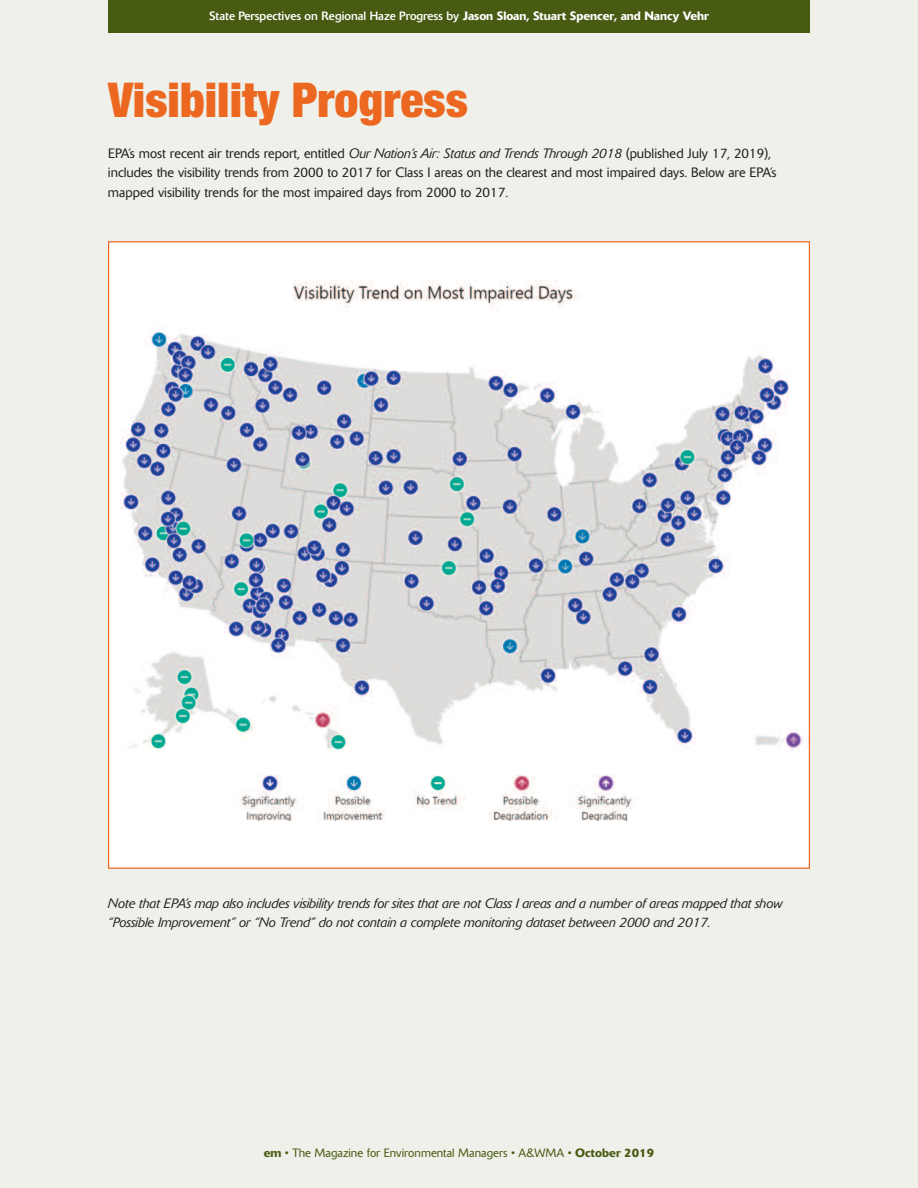
<style>
.page{position:relative;width:918px;height:1188px;background:#eff0ea}
.page>*{position:absolute;margin:0;border:0;box-sizing:border-box;transform-origin:0 0}
.t1{font:900 condensed 48px "Helvetica Neue";color:#ec6820}
.t2{font:300 13.5px/19.5px "Delta BQ";color:#231f20}
.t3{font:italic 300 13.5px/19.5px "Delta BQ";color:#231f20}
.t4{font:12px "Delta BQ";color:#fff}
.t5{font:300 12px "Delta BQ";color:#485b12}
.s1{font-weight:500}
.s2{font-style:italic}
</style>
<div class="page">
<div style="left:108px;top:0;width:702px;height:32px;background:#485b12"></div>
<div style="left:109px;top:242px;width:700px;height:626px;background:#fff"></div>
<img style="left:121px;top:281px;width:682px;height:539px">
<p class="t4" style="left:209px;top:11px;width:501px">State Perspectives on Regional Haze Progress by <span class="s1">Jason Sloan, Stuart Spencer, and Nancy Vehr</span></p>
<h1 class="t1" style="left:108px;top:60px;width:361px">Visibility Progress</h1>
<p class="t2" style="left:108px;top:145px;width:670px">EPA’s most recent air trends report, entitled <span class="s2">Our Nation’s Air: Status and Trends Through 2018</span> (published July 17, 2019), includes the visibility trends from 2000 to 2017 for Class I areas on the clearest and most impaired days. Below are EPA’s mapped visibility trends for the most impaired days from 2000 to 2017.</p>
<p class="t3" style="left:108px;top:894px;width:676px">Note that EPA’s map also includes visibility trends for sites that are not Class I areas and a number of areas mapped that show “Possible Improvement” or “No Trend” do not contain a complete monitoring dataset between 2000 and 2017.</p>
<p class="t5" style="left:264px;top:1148px;width:392px"><span class="s1">em</span> • The Magazine for Environmental Managers • A&amp;WMA • <span class="s1">October 2019</span></p>
</div>
